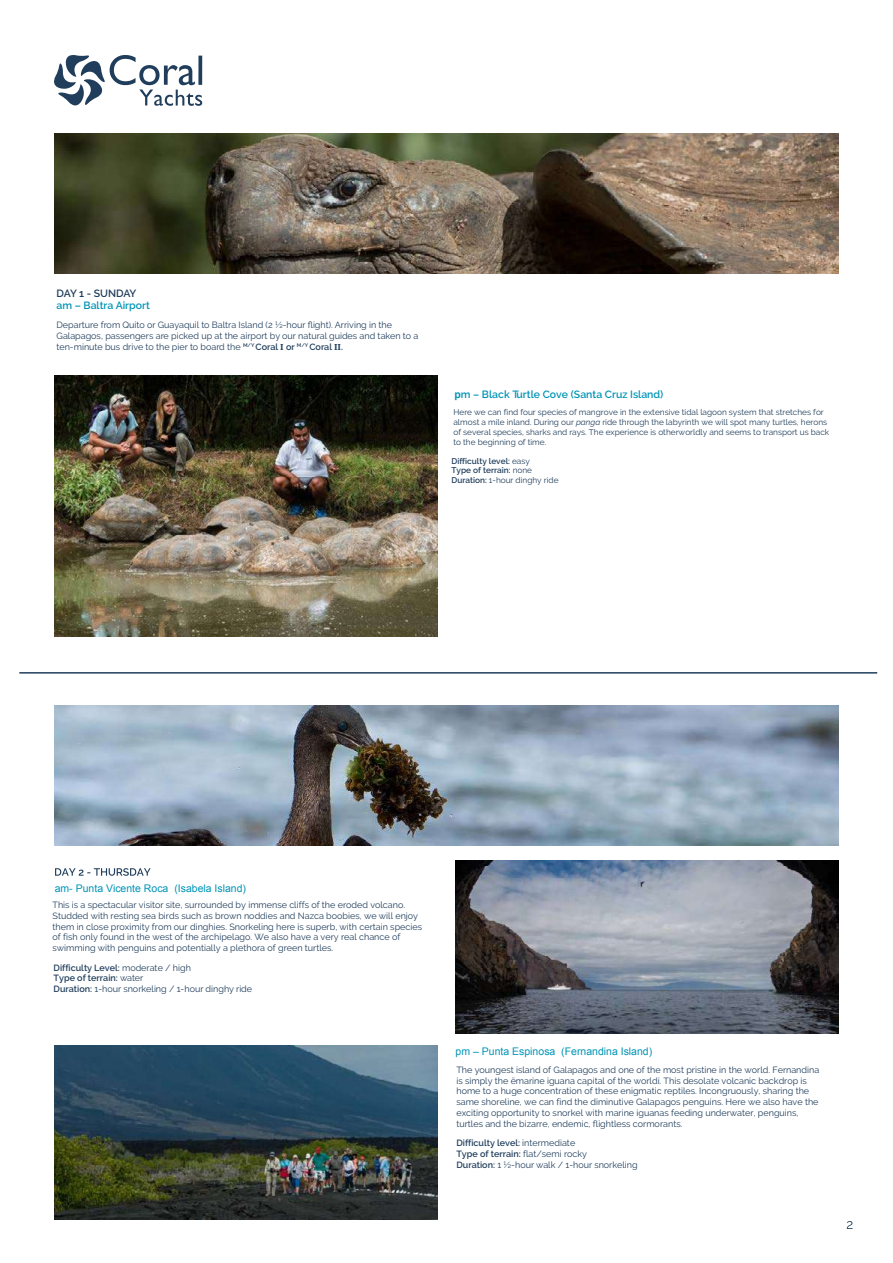
<style>
.page{position:relative;width:893px;height:1263px;background:#fff}
.page>*{position:absolute;margin:0;border:0;box-sizing:border-box;transform-origin:0 0}
.t1{font:10.5px "Arial";color:#0094b6}
.t2{font:600 10.5px "Raleway";color:#0094b6}
.t3{font:600 10.5px "Raleway";letter-spacing:-.025em;color:#203e5c}
.t4{font:9px/10.8px "Raleway";color:#203e5c}
.t5{font:8.25px/9.9px "Raleway";color:#203e5c}
.t6{font:600 8.25px/9.9px "Raleway";color:#203e5c}
.s1{font-weight:600}
.s2{font-family:"Kefa";font-weight:700}
.s3{font-family:"Arial";font-weight:700}
.s4{font-style:italic}
.s5{font-weight:400}
</style>
<div class="page">
<svg style="left:847px;top:1221px;width:6px;height:8px"></svg>
<hr style="left:19px;top:672px;width:858px;height:2px;background:#203e5c">
<svg style="left:54px;top:55px;width:148px;height:51px"></svg>
<img style="left:54px;top:134px;width:785px;height:140px">
<img style="left:455px;top:860px;width:384px;height:174px">
<img style="left:54px;top:705px;width:785px;height:140px">
<img style="left:54px;top:376px;width:383px;height:261px">
<img style="left:54px;top:1046px;width:383px;height:173px">
<svg style="left:55px;top:868px;width:96px;height:8px"></svg>
<p class="t3" style="left:57px;top:287px;width:81px">DAY 1 - SUNDAY</p>
<p class="t2" style="left:57px;top:300px;width:95px">am – Baltra Airport</p>
<p class="t4" style="left:57px;top:320px;width:363px">Departure from Quito or Guayaquil to Baltra Island (2 ½-hour flight). Arriving in the<br>Galapagos, passengers are picked up at the airport by our natural guides and taken to a ten-minute bus drive to the pier to board the <sup>M/Y</sup> <span class="s1">Coral</span> <span class="s2">I</span> <span class="s1">or</span> <sup>M/Y</sup> <span class="s1">Coral</span> <span class="s2">II</span><span class="s1">.</span></p>
<p class="t2" style="left:454px;top:388px;width:210px"><span class="s3">p</span>m – Black Turtle Cove (Santa Cruz Island)</p>
<p class="t5" style="left:453px;top:407px;width:377px">Here we can find four species of mangrove in the extensive tidal lagoon system that stretches for almost a mile inland. During our <span class="s4">panga</span> ride through the labyrinth we will spot many turtles, herons of several species, sharks and rays. The experience is otherworldly and seems to transport us back to the beginning of time.</p>
<p class="t6" style="left:451px;top:456px;width:109px">Difficulty level: <span class="s5">easy<br></span>Type of terrain: <span class="s5">none<br></span>Duration: <span class="s5">1-hour dinghy ride</span></p>
<p class="t1" style="left:55px;top:881px;width:193px">am- Punta Vicente Roca (Isabela Island)</p>
<p class="t4" style="left:53px;top:899px;width:371px">This is a spectacular visitor site, surrounded by immense cliffs of the eroded volcano.<br>Studded with resting sea birds such as brown noddies and Nazca boobies, we will enjoy them in close proximity from our dinghies. Snorkeling here is superb, with certain species of fish only found in the west of the archipelago. We also have a very real chance of swimming with penguins and potentially a plethora of green turtles.</p>
<p class="t4" style="left:54px;top:962px;width:200px"><span class="s1">Difficulty Level:</span> moderate / high<br><span class="s1">Type of terrain:</span> water<br><span class="s1">Duration:</span> 1-hour snorkeling / 1-hour dinghy ride</p>
<p class="t1" style="left:456px;top:1045px;width:198px">pm – Punta Espinosa (Fernandina Island)</p>
<p class="t4" style="left:456px;top:1064px;width:364px">The youngest island of Galapagos and one of the most pristine in the world. Fernandina is simply the ëmarine iguana capital of the worldí. This desolate volcanic backdrop is home to a huge concentration of these enigmatic reptiles. Incongruously, sharing the same shoreline, we can find the diminutive Galapagos penguins. Here we also have the exciting opportunity to snorkel with marine iguanas feeding underwater, penguins, turtles and the bizarre, endemic, flightless cormorants.</p>
<p class="t4" style="left:456px;top:1138px;width:183px"><span class="s1">Difficulty level:</span> intermediate<br><span class="s1">Type of terrain:</span> flat/semi rocky<br><span class="s1">Duration:</span> 1 ½-hour walk / 1-hour snorkeling</p>
</div>
